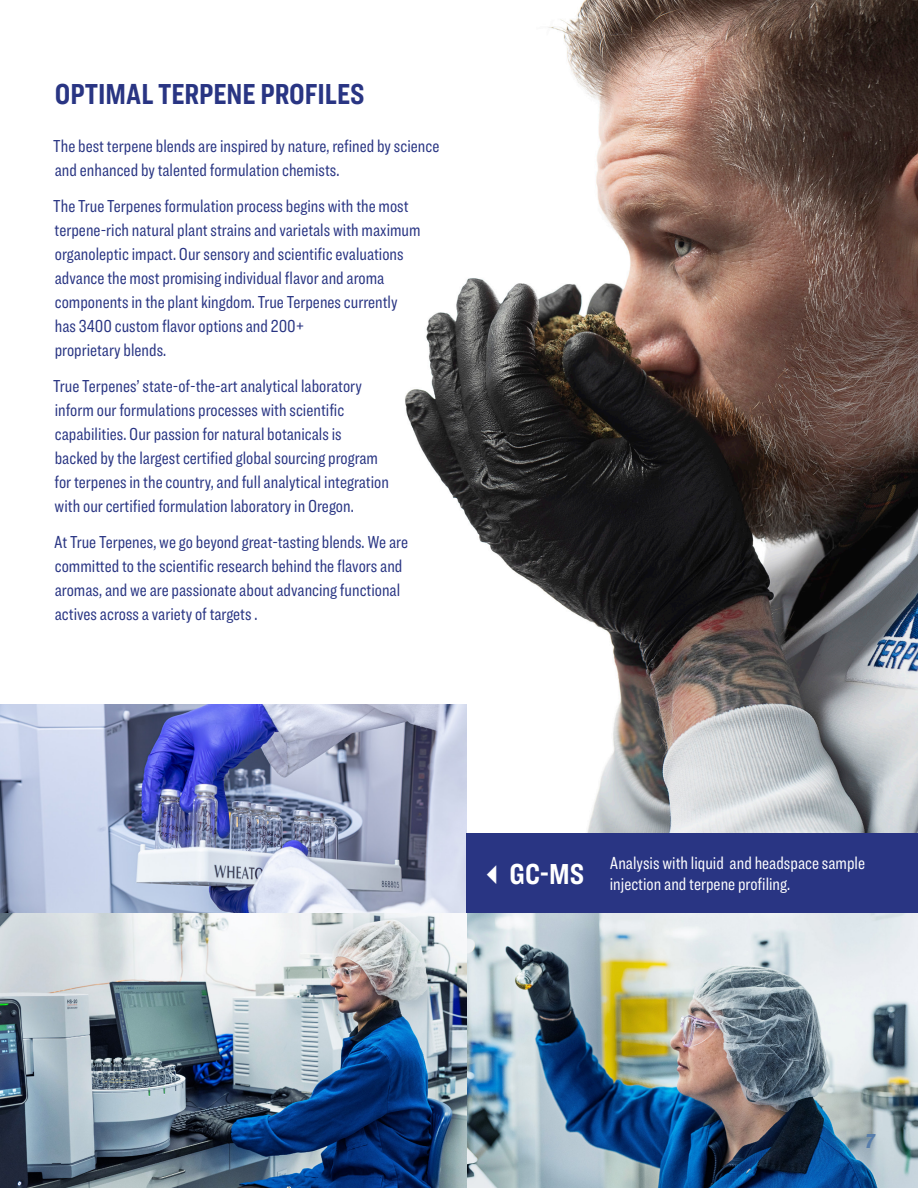
<style>
.page{position:relative;width:918px;height:1188px;background:#fff}
.page>*{position:absolute;margin:0;border:0;box-sizing:border-box;transform-origin:0 0}
.t1{font:700 30px "Ringside Compressed";color:#293583}
.t2{font:700 30px "Ringside Compressed";color:#fff}
._125_____Justify{font:italic 900 21px "Ringside Compressed";color:#577dab}
.t3{font:18px/24px "Ringside Compressed";color:#293583}
.t4{font:18px/21px "Ringside Compressed";color:#fff}
</style>
<div class="page">
<img style="left:405px;top:0;width:513px;height:833px">
<img style="left:0;top:704px;width:467px;height:484px">
<div style="left:467px;top:833px;width:451px;height:81px;background:#293583"></div>
<img style="left:450px;top:914px;width:468px;height:274px">
<p class="t1" style="left:55px;top:73px;width:311px">OPTIMAL TERPENE PROFILES</p>
<p class="t3" style="left:53px;top:134px;width:388px">The best terpene blends are inspired by nature, refined by science and enhanced by talented formulation chemists.</p>
<p class="t3" style="left:53px;top:194px;width:369px">The True Terpenes formulation process begins with the most terpene-rich natural plant strains and varietals with maximum organoleptic impact. Our sensory and scientific evaluations advance the most promising individual flavor and aroma components in the plant kingdom. True Terpenes currently has 3400 custom flavor options and 200+<br>proprietary blends.</p>
<p class="t3" style="left:53px;top:374px;width:337px">True Terpenes’ state-of-the-art analytical laboratory inform our formulations processes with scientific capabilities. Our passion for natural botanicals is<br>backed by the largest certified global sourcing program for terpenes in the country, and full analytical integration with our certified formulation laboratory in Oregon.</p>
<p class="t3" style="left:54px;top:530px;width:356px">At True Terpenes, we go beyond great-tasting blends. We are committed to the scientific research behind the flavors and aromas, and we are passionate about advancing functional actives across a variety of targets .</p>
<p class="t2" style="left:480px;top:853px;width:106px">✓GC-MS</p>
<p class="t4" style="left:610px;top:853px;width:257px">Analysis with liquid and headspace sample injection and terpene profiling.</p>
<p class="_125_____Justify" style="left:865px;top:1125px;width:11px">7</p>
</div>
